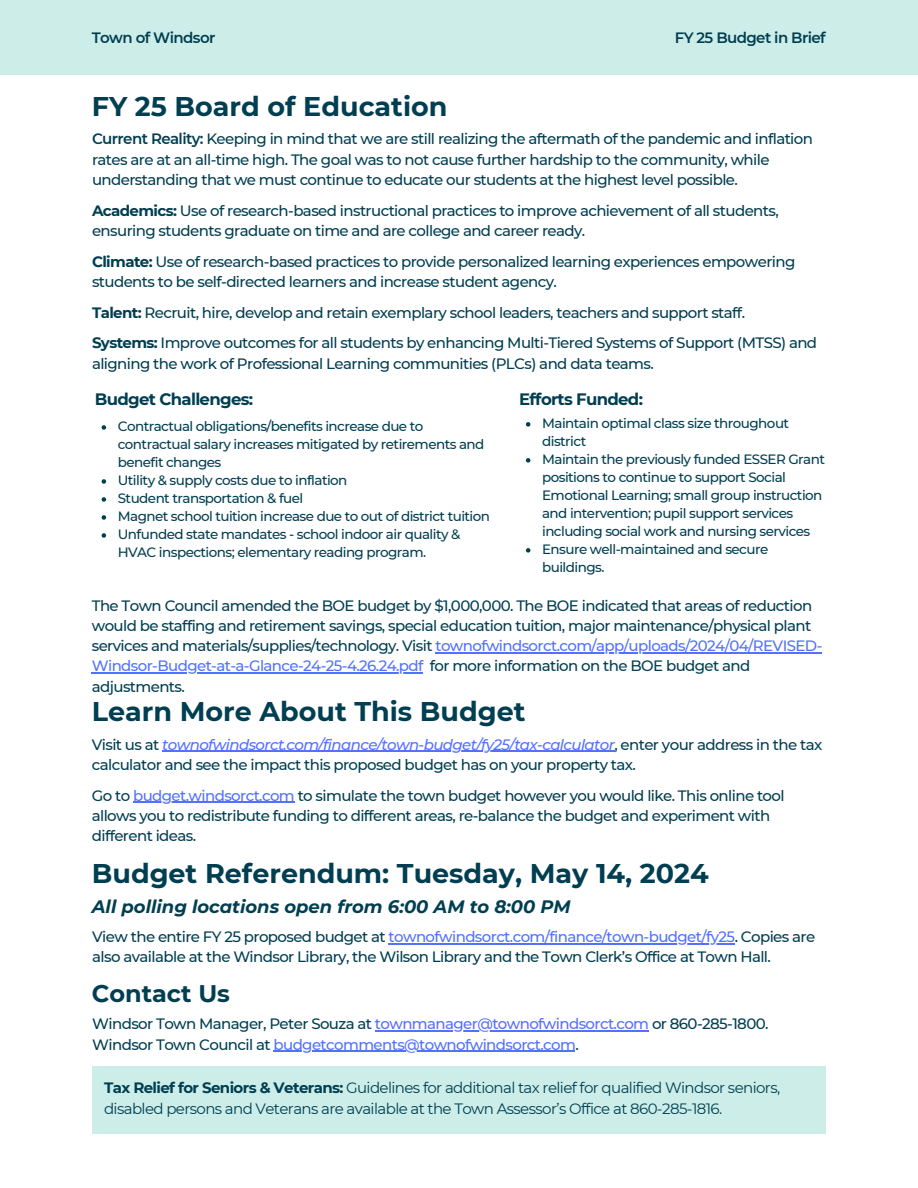
<style>
.page{position:relative;width:918px;height:1188px;background:#fff}
.page>*{position:absolute;margin:0;border:0;box-sizing:border-box;transform-origin:0 0}
.t1{font:700 27px "Montserrat";color:#003e51}
.t2{font:700 24px "Montserrat";color:#003e51}
.t3{font:italic 700 18px "Montserrat";color:#003e51}
.t4{font:700 16.5px "Montserrat";letter-spacing:-.04em;color:#003e51}
.t5{font:500 15px/20.2px "Montserrat";letter-spacing:-.04em;color:#003e51}
.t6{font:15px/20.2px "Montserrat";letter-spacing:-.04em;color:#003e51}
.t7{font:600 15px "Montserrat";letter-spacing:-.04em;color:#003e51}
.t8{font:500 13.5px/18px "Montserrat";letter-spacing:-.04em;color:#003e51}
.s1{font-weight:600}
.s2{font-weight:700}
.s3{color:#5271ff}
.s4{font-style:italic;color:#5271ff}
</style>
<div class="page">
<div style="left:0;top:0;width:918px;height:75px;background:#ccede8"></div>
<div style="left:92px;top:1067px;width:734px;height:67px;background:#ccede8"></div>
<hr style="left:162px;top:751px;width:452px;height:1px;background:#5271ff">
<hr style="left:389px;top:943px;width:346px;height:1px;background:#5271ff">
<hr style="left:375px;top:1030px;width:274px;height:2px;background:#5271ff">
<hr style="left:274px;top:1051px;width:301px;height:1px;background:#5271ff">
<svg style="left:102px;top:425px;width:4px;height:5px"></svg>
<svg style="left:102px;top:479px;width:4px;height:5px"></svg>
<svg style="left:102px;top:497px;width:4px;height:5px"></svg>
<svg style="left:102px;top:515px;width:4px;height:5px"></svg>
<svg style="left:102px;top:533px;width:4px;height:5px"></svg>
<svg style="left:526px;top:422px;width:4px;height:5px"></svg>
<svg style="left:526px;top:458px;width:4px;height:5px"></svg>
<svg style="left:526px;top:548px;width:4px;height:5px"></svg>
<hr style="left:435px;top:652px;width:387px;height:1px;background:#5271ff">
<hr style="left:92px;top:672px;width:331px;height:2px;background:#5271ff">
<hr style="left:133px;top:802px;width:161px;height:1px;background:#5271ff">
<p class="t7" style="left:92px;top:27px;width:125px">Town of Windsor</p>
<h1 class="t1" style="left:92px;top:87px;width:357px">FY 25 Board of Education</h1>
<p class="t7" style="left:675px;top:27px;width:153px">FY 25 Budget in Brief</p>
<p class="t5" style="left:92px;top:128px;width:723px"><span class="s1">Current Reality:</span> Keeping in mind that we are still realizing the aftermath of the pandemic and inflation rates are at an all-time high. The goal was to not cause further hardship to the community, while understanding that we must continue to educate our students at the highest level possible.</p>
<p class="t5" style="left:92px;top:199px;width:688px"><span class="s2">Academics:</span> Use of research-based instructional practices to improve achievement of all students, ensuring students graduate on time and are college and career ready.</p>
<p class="t5" style="left:92px;top:250px;width:705px"><span class="s2">Climate:</span> Use of research-based practices to provide personalized learning experiences empowering students to be self-directed learners and increase student agency.</p>
<p class="t5" style="left:92px;top:296px;width:727px;line-height:30.8px"><span class="s2">Talent:</span> Recruit, hire, develop and retain exemplary school leaders, teachers and support staff.<br><span class="s2">Systems:</span> Improve outcomes for all students by enhancing Multi-Tiered Systems of Support (MTSS) and</p>
<p class="t5" style="left:92px;top:352px;width:563px">aligning the work of Professional Learning communities (PLCs) and data teams.</p>
<p class="t4" style="left:95px;top:388px;width:160px">Budget Challenges:</p>
<p class="t4" style="left:519px;top:388px;width:125px">Efforts Funded:</p>
<p class="t8" style="left:118px;top:417px;width:374px">Contractual obligations/benefits increase due to contractual salary increases mitigated by retirements and benefit changes<br>Utility &amp; supply costs due to inflation<br>Student transportation &amp; fuel<br>Magnet school tuition increase due to out of district tuition Unfunded state mandates - school indoor air quality &amp; HVAC inspections; elementary reading program.</p>
<p class="t8" style="left:542px;top:413px;width:284px">Maintain optimal class size throughout district<br>Maintain the previously funded ESSER Grant positions to continue to support Social Emotional Learning; small group instruction and intervention; pupil support services including social work and nursing services Ensure well-maintained and secure buildings.</p>
<p class="t5" style="left:92px;top:595px;width:732px">The Town Council amended the BOE budget by $1,000,000. The BOE indicated that areas of reduction would be staffing and retirement savings, special education tuition, major maintenance/physical plant services and materials/supplies/technology. Visit <span class="s3">townofwindsorct.com/app/uploads/2024/04/REVISED-Windsor-Budget-at-a-Glance-24-25-4.26.24.pdf</span> for more information on the BOE budget and adjustments.</p>
<h1 class="t1" style="left:92px;top:692px;width:435px">Learn More About This Budget</h1>
<p class="t5" style="left:92px;top:734px;width:732px">Visit us at <span class="s4">townofwindsorct.com/finance/town-budget/fy25/tax-calculator</span>, enter your address in the tax calculator and see the impact this proposed budget has on your property tax.</p>
<p class="t5" style="left:92px;top:785px;width:694px">Go to <span class="s3">budget.windsorct.com</span> to simulate the town budget however you would like. This online tool allows you to redistribute funding to different areas, re-balance the budget and experiment with different ideas.</p>
<h1 class="t1" style="left:92px;top:854px;width:618px">Budget Referendum: Tuesday, May 14, 2024</h1>
<p class="t3" style="left:92px;top:894px;width:481px">All polling locations open from 6:00 AM to 8:00 PM</p>
<p class="t5" style="left:92px;top:926px;width:725px">View the entire FY 25 proposed budget at <span class="s3">townofwindsorct.com/finance/town-budget/fy25</span>. Copies are also available at the Windsor Library, the Wilson Library and the Town Clerk’s Office at Town Hall.</p>
<h2 class="t2" style="left:92px;top:976px;width:140px">Contact Us</h2>
<p class="t5" style="left:92px;top:1013px;width:678px">Windsor Town Manager, Peter Souza at <span class="s3">townmanager@townofwindsorct.com</span> or 860-285-1800.<br>Windsor Town Council at <span class="s3">budgetcomments@townofwindsorct.com</span>.</p>
<p class="t6" style="left:104px;top:1077px;width:678px"><span class="s2">Tax Relief for Seniors &amp; Veterans:</span> Guidelines for additional tax relief for qualified Windsor seniors, disabled persons and Veterans are available at the Town Assessor’s Office at 860-285-1816.</p>
</div>
